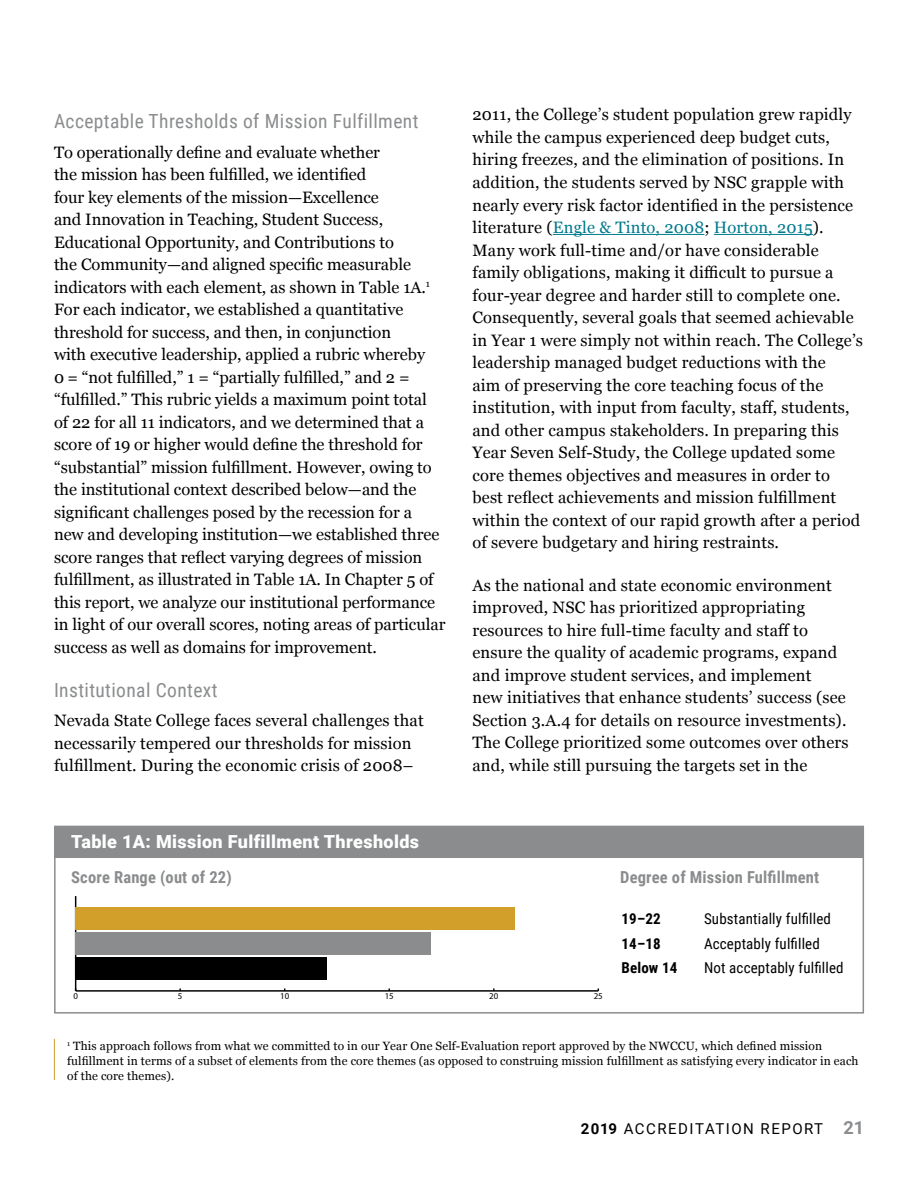
<style>
.page{position:relative;width:918px;height:1188px;background:#fff}
.page>*{position:absolute;margin:0;border:0;box-sizing:border-box;transform-origin:0 0}
.t1{font:19.5px "Roboto Condensed";letter-spacing:.02em;color:#8a8c8e}
.t2{font:900 18px "Roboto";letter-spacing:.02em;color:#fff}
.t3{font:16.5px/22.5px "Georgia";letter-spacing:.01em;color:#000}
.t4{font:700 16.5px "Roboto Condensed";letter-spacing:.01em;color:#8a8c8e}
.t5{font:15px "Roboto Condensed";letter-spacing:.01em;color:#000}
.t6{font:15px "Roboto";letter-spacing:.1em;color:#000}
.t7{font:700 15px "Roboto Condensed";letter-spacing:.01em;color:#000}
.t8{font:12px/15px "Georgia";letter-spacing:.01em;color:#000}
.t9{font:8.85px "Myriad Pro";color:#000}
.s1{color:#007a8e}
.s2{font-weight:700}
.s3{font-weight:700;font-size:18px;color:#8a8c8e}
</style>
<div class="page">
<hr style="left:553px;top:234px;width:151px;height:1px;background:#007a8e">
<hr style="left:714px;top:234px;width:99px;height:1px;background:#007a8e">
<hr style="left:54px;top:1039px;width:1px;height:41px;background:#d19f2a">
<div style="left:54px;top:826px;width:810px;height:31px;background:#8a8c8e"></div>
<hr style="left:76px;top:990px;width:522px;height:2px;background:#000">
<hr style="left:75px;top:896px;width:1px;height:95px;background:#000">
<div style="left:76px;top:957px;width:251px;height:23px;background:#000"></div>
<div style="left:76px;top:932px;width:355px;height:23px;background:#8a8c8e"></div>
<div style="left:76px;top:907px;width:439px;height:23px;background:#d19f2a"></div>
<div style="left:54px;top:826px;width:810px;height:188px;border:2px solid #8a8c8e"></div>
<p class="t1" style="left:54px;top:108px;width:366px">Acceptable Thresholds of Mission Fulfillment</p>
<p class="t3" style="left:54px;top:140px;width:393px">To operationally define and evaluate whether<br>the mission has been fulfilled, we identified<br>four key elements of the mission—Excellence<br>and Innovation in Teaching, Student Success, Educational Opportunity, and Contributions to<br>the Community—and aligned specific measurable indicators with each element, as shown in Table 1A.<sup>1<br></sup>For each indicator, we established a quantitative threshold for success, and then, in conjunction<br>with executive leadership, applied a rubric whereby<br>0 = “not fulfilled,” 1 = “partially fulfilled,” and 2 = “fulfilled.” This rubric yields a maximum point total<br>of 22 for all 11 indicators, and we determined that a score of 19 or higher would define the threshold for “substantial” mission fulfillment. However, owing to the institutional context described below—and the significant challenges posed by the recession for a new and developing institution—we established three score ranges that reflect varying degrees of mission fulfillment, as illustrated in Table 1A. In Chapter 5 of this report, we analyze our institutional performance in light of our overall scores, noting areas of particular success as well as domains for improvement.</p>
<p class="t1" style="left:54px;top:676px;width:165px">Institutional Context</p>
<p class="t3" style="left:54px;top:709px;width:371px">Nevada State College faces several challenges that necessarily tempered our thresholds for mission fulfillment. During the economic crisis of 2008–</p>
<p class="t3" style="left:472px;top:103px;width:392px">2011, the College’s student population grew rapidly while the campus experienced deep budget cuts, hiring freezes, and the elimination of positions. In addition, the students served by NSC grapple with nearly every risk factor identified in the persistence literature (<span class="s1">Engle &amp; Tinto, 2008</span>; <span class="s1">Horton, 2015</span>).<br>Many work full-time and/or have considerable family obligations, making it difficult to pursue a four-year degree and harder still to complete one.<br>Consequently, several goals that seemed achievable in Year 1 were simply not within reach. The College’s leadership managed budget reductions with the<br>aim of preserving the core teaching focus of the institution, with input from faculty, staff, students, and other campus stakeholders. In preparing this Year Seven Self-Study, the College updated some core themes objectives and measures in order to best reflect achievements and mission fulfillment within the context of our rapid growth after a period of severe budgetary and hiring restraints.</p>
<p class="t3" style="left:472px;top:573px;width:378px">As the national and state economic environment improved, NSC has prioritized appropriating resources to hire full-time faculty and staff to ensure the quality of academic programs, expand and improve student services, and implement<br>new initiatives that enhance students’ success (see Section 3.A.4 for details on resource investments).<br>The College prioritized some outcomes over others and, while still pursuing the targets set in the</p>
<p class="t2" style="left:71px;top:829px;width:349px">Table 1A: Mission Fulfillment Thresholds</p>
<p class="t4" style="left:71px;top:865px;width:162px">Score Range (out of 22)</p>
<p class="t4" style="left:620px;top:865px;width:200px">Degree of Mission Fulfillment</p>
<p class="t9" style="left:73px;top:991px;width:6px">0</p>
<p class="t9" style="left:178px;top:991px;width:6px">5</p>
<p class="t9" style="left:280px;top:991px;width:11px">10</p>
<p class="t9" style="left:385px;top:991px;width:11px">15</p>
<p class="t9" style="left:489px;top:991px;width:11px">20</p>
<p class="t9" style="left:594px;top:991px;width:11px">25</p>
<p class="t7" style="left:622px;top:908px;width:41px">19–22</p>
<p class="t5" style="left:704px;top:908px;width:128px">Substantially fulfilled</p>
<p class="t7" style="left:622px;top:933px;width:41px">14–18</p>
<p class="t5" style="left:704px;top:933px;width:117px">Acceptably fulfilled</p>
<p class="t7" style="left:622px;top:958px;width:58px">Below 14</p>
<p class="t5" style="left:704px;top:958px;width:141px">Not acceptably fulfilled</p>
<p class="t8" style="left:67px;top:1038px;width:793px"><sup>1</sup> This approach follows from what we committed to in our Year One Self-Evaluation report approved by the NWCCU, which defined mission fulfillment in terms of a subset of elements from the core themes (as opposed to construing mission fulfillment as satisfying every indicator in each of the core themes).</p>
<p class="t6" style="left:581px;top:1118px;width:285px"><span class="s2">2019</span> ACCREDITATION REPORT <span class="s3">21</span></p>
</div>
